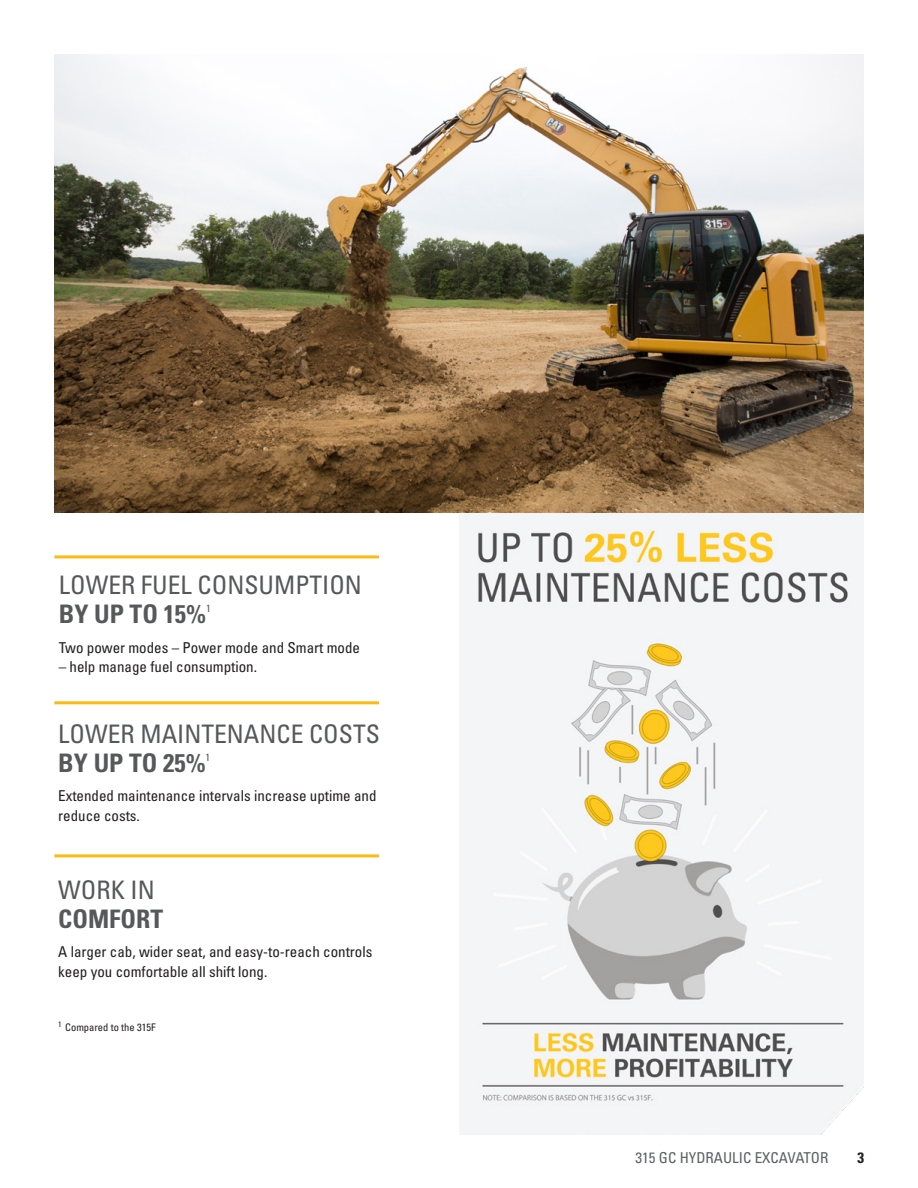
<style>
.page{position:relative;width:918px;height:1188px;background:#fff}
.page>*{position:absolute;margin:0;border:0;box-sizing:border-box;transform-origin:0 0}
.t1{font:condensed 25.5px "Univers LTCYR 57";color:#57585a}
.t2{font:25.5px "Univers LTCYR 67 Bold Cond";color:#57585a}
.t3{font:condensed 15px/19.5px "Univers LTCYR 57";color:#231f20}
.t4{font:condensed 15px "Univers LTCYR 57";color:#5d6163}
.t5{font:15px "Univers LTCYR 67 Bold Cond";color:#231f20}
.t6{font:condensed 10.5px "Univers LTCYR 57";color:#231f20}
.t7{font:condensed 10.5px "Univers LTCYR 57";color:#57585a}
</style>
<div class="page">
<img style="left:459px;top:513px;width:405px;height:621px">
<img style="left:54px;top:54px;width:810px;height:459px">
<hr style="left:54px;top:701px;width:325px;height:3px;background:#fcba13">
<hr style="left:54px;top:854px;width:325px;height:3px;background:#fcba13">
<hr style="left:54px;top:555px;width:325px;height:3px;background:#fcba13">
<h1 class="t1" style="left:59px;top:569px;width:305px">LOWER FUEL CONSUMPTION</h1>
<h1 class="t2" style="left:59px;top:598px;width:149px">BY UP TO 15%</h1>
<p class="t7" style="left:206px;top:602px;width:6px">1</p>
<p class="t3" style="left:59px;top:637px;width:303px">Two power modes – Power mode and Smart mode</p>
<p class="t3" style="left:59px;top:657px;width:200px">– help manage fuel consumption.</p>
<h1 class="t1" style="left:58px;top:718px;width:323px">LOWER MAINTENANCE COSTS</h1>
<h1 class="t2" style="left:58px;top:747px;width:149px">BY UP TO 25%</h1>
<p class="t7" style="left:206px;top:751px;width:6px">1</p>
<p class="t3" style="left:58px;top:786px;width:320px">Extended maintenance intervals increase uptime and reduce costs.</p>
<h1 class="t1" style="left:58px;top:874px;width:98px">WORK IN</h1>
<h1 class="t2" style="left:58px;top:903px;width:106px">COMFORT</h1>
<p class="t3" style="left:58px;top:942px;width:316px">A larger cab, wider seat, and easy-to-reach controls keep you comfortable all shift long.</p>
<p class="t6" style="left:58px;top:1021px;width:99px"><sup>1</sup> Compared to the 315F</p>
<p class="t4" style="left:636px;top:1148px;width:194px">315 GC HYDRAULIC EXCAVATOR</p>
<p class="t5" style="left:857px;top:1148px;width:8px">3</p>
</div>
